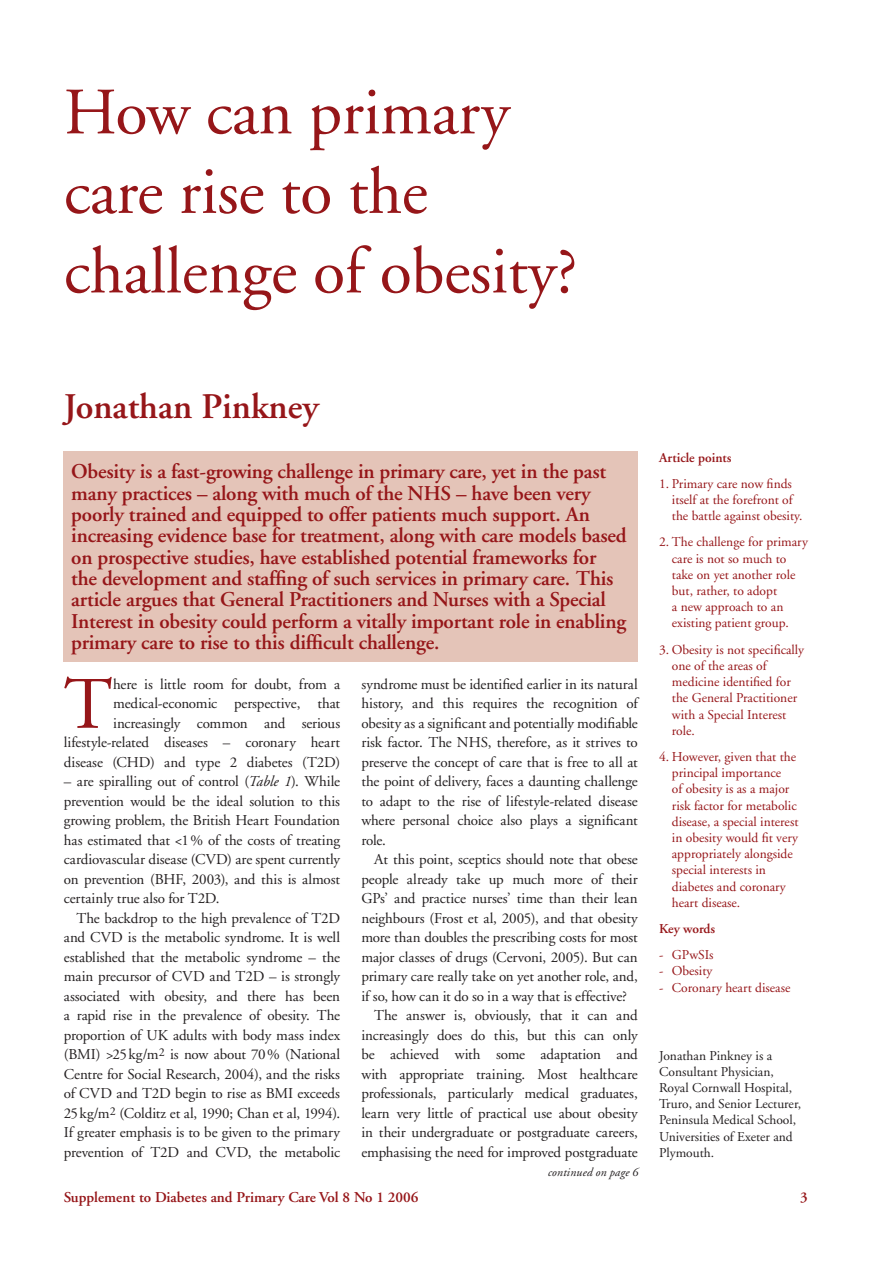
<style>
.page{position:relative;width:893px;height:1263px;background:#fff}
.page>*{position:absolute;margin:0;border:0;box-sizing:border-box;transform-origin:0 0}
.t1{font:73.8px "Adobe Garamond";color:#961619}
.t2{font:66px/79.5px "Adobe Garamond";letter-spacing:-.005em;color:#961619}
.t3{font:600 36px "Adobe Garamond";color:#961619}
.t4{font:600 21px/21.3px "Adobe Garamond";letter-spacing:-.01em;color:#961619}
.t5{font:15px/19.5px "Adobe Garamond";letter-spacing:-.005em;color:#231f20;text-align:justify}
.t6{font:600 15px "Adobe Garamond";color:#961619}
.t7{font:13.5px/16.2px "Adobe Garamond";color:#961619}
.t8{font:13.5px/16.2px "Adobe Garamond";color:#231f20}
.t9{font:600 13.5px "Adobe Garamond";color:#961619}
.t10{font:italic 12px "Adobe Garamond";letter-spacing:.01em;color:#231f20}
.s1{font-style:italic}
</style>
<div class="page">
<div style="left:64px;top:451px;width:574px;height:210px;background:#e4c4b8"></div>
<h2 class="t2" style="left:64px;top:74px;width:515px">How can primary care rise to the challenge of obesity?</h2>
<h3 class="t3" style="left:64px;top:386px;width:256px">Jonathan Pinkney</h3>
<p class="t4" style="left:71px;top:462px;width:557px">Obesity is a fast-growing challenge in primary care, yet in the past many practices – along with much of the NHS – have been very poorly trained and equipped to offer patients much support. An increasing evidence base for treatment, along with care models based on prospective studies, have established potential frameworks for the development and staffing of such services in primary care. This article argues that General Practitioners and Nurses with a Special Interest in obesity could perform a vitally important role in enabling primary care to rise to this difficult challenge.</p>
<h1 class="t1" style="left:64px;top:665px;width:50px">T</h1>
<p class="t5" style="left:64px;top:675px;width:278px;text-align:right">here is little room for doubt, from a medical-economic perspective, that increasingly common and serious lifestyle-related diseases – coronary heart disease (CHD) and type 2 diabetes (T2D)</p>
<p class="t5" style="left:64px;top:772px;width:278px">– are spiralling out of control (<span class="s1">Table 1</span>). While prevention would be the ideal solution to this growing problem, the British Heart Foundation has estimated that &lt;1% of the costs of treating cardiovascular disease (CVD) are spent currently on prevention (BHF, 2003), and this is almost certainly true also for T2D.</p>
<p class="t5" style="left:64px;top:909px;width:278px;text-indent:13px">The backdrop to the high prevalence of T2D and CVD is the metabolic syndrome. It is well established that the metabolic syndrome – the main precursor of CVD and T2D – is strongly associated with obesity, and there has been a rapid rise in the prevalence of obesity. The proportion of UK adults with body mass index (BMI) &gt;25kg/m<sup>2</sup> is now about 70% (National Centre for Social Research, 2004), and the risks of CVD and T2D begin to rise as BMI exceeds 25kg/m<sup>2</sup> (Colditz et al, 1990; Chan et al, 1994).<br>If greater emphasis is to be given to the primary prevention of T2D and CVD, the metabolic</p>
<p class="t5" style="left:361px;top:675px;width:278px">syndrome must be identified earlier in its natural history, and this requires the recognition of obesity as a significant and potentially modifiable risk factor. The NHS, therefore, as it strives to preserve the concept of care that is free to all at the point of delivery, faces a daunting challenge to adapt to the rise of lifestyle-related disease where personal choice also plays a significant role.</p>
<p class="t5" style="left:374px;top:850px;width:265px">At this point, sceptics should note that obese</p>
<p class="t5" style="left:361px;top:870px;width:278px">people already take up much more of their</p>
<p class="t5" style="left:361px;top:889px;width:278px">GPs’ and practice nurses’ time than their lean</p>
<p class="t5" style="left:361px;top:909px;width:278px">neighbours (Frost et al, 2005), and that obesity</p>
<p class="t5" style="left:361px;top:928px;width:278px">more than doubles the prescribing costs for most</p>
<p class="t5" style="left:361px;top:948px;width:278px">major classes of drugs (Cervoni, 2005). But can</p>
<p class="t5" style="left:361px;top:967px;width:278px">primary care really take on yet another role, and,</p>
<p class="t5" style="left:361px;top:987px;width:267px">if so, how can it do so in a way that is effective?</p>
<p class="t5" style="left:374px;top:1006px;width:265px">The answer is, obviously, that it can and</p>
<p class="t5" style="left:361px;top:1026px;width:278px">increasingly does do this, but this can only</p>
<p class="t5" style="left:361px;top:1045px;width:278px">be achieved with some adaptation and</p>
<p class="t5" style="left:361px;top:1065px;width:278px">with appropriate training. Most healthcare</p>
<p class="t5" style="left:361px;top:1084px;width:278px">professionals, particularly medical graduates,</p>
<p class="t5" style="left:361px;top:1104px;width:278px">learn very little of practical use about obesity</p>
<p class="t5" style="left:361px;top:1123px;width:278px">in their undergraduate or postgraduate careers,</p>
<p class="t5" style="left:361px;top:1143px;width:278px">emphasising the need for improved postgraduate</p>
<p class="t10" style="left:547px;top:1166px;width:92px">continued on page 6</p>
<p class="t9" style="left:659px;top:450px;width:74px">Article points</p>
<p class="t7" style="left:672px;top:476px;width:132px;text-indent:-13px">1. Primary care now finds itself at the forefront of the battle against obesity.</p>
<p class="t7" style="left:672px;top:534px;width:138px;text-indent:-13px">2. The challenge for primary care is not so much to take on yet another role but, rather, to adopt<br>a new approach to an existing patient group.</p>
<p class="t7" style="left:672px;top:642px;width:134px;text-indent:-13px">3. Obesity is not specifically one of the areas of medicine identified for the General Practitioner with a Special Interest role.</p>
<p class="t7" style="left:672px;top:749px;width:128px;text-indent:-13px">4. However, given that the principal importance<br>of obesity is as a major risk factor for metabolic disease, a special interest in obesity would fit very appropriately alongside special interests in diabetes and coronary heart disease.</p>
<p class="t9" style="left:659px;top:921px;width:58px">Key words</p>
<p class="t7" style="left:659px;top:947px;width:56px">- GPwSIs</p>
<p class="t7" style="left:659px;top:963px;width:55px">- Obesity</p>
<p class="t7" style="left:659px;top:979px;width:133px">- Coronary heart disease</p>
<p class="t8" style="left:659px;top:1047px;width:143px">Jonathan Pinkney is a<br>Consultant Physician,<br>Royal Cornwall Hospital,<br>Truro, and Senior Lecturer,<br>Peninsula Medical School,<br>Universities of Exeter and<br>Plymouth.</p>
<p class="t6" style="left:64px;top:1189px;width:356px">Supplement to Diabetes and Primary Care Vol 8 No 1 2006</p>
<p class="t6" style="left:800px;top:1189px;width:9px">3</p>
</div>
